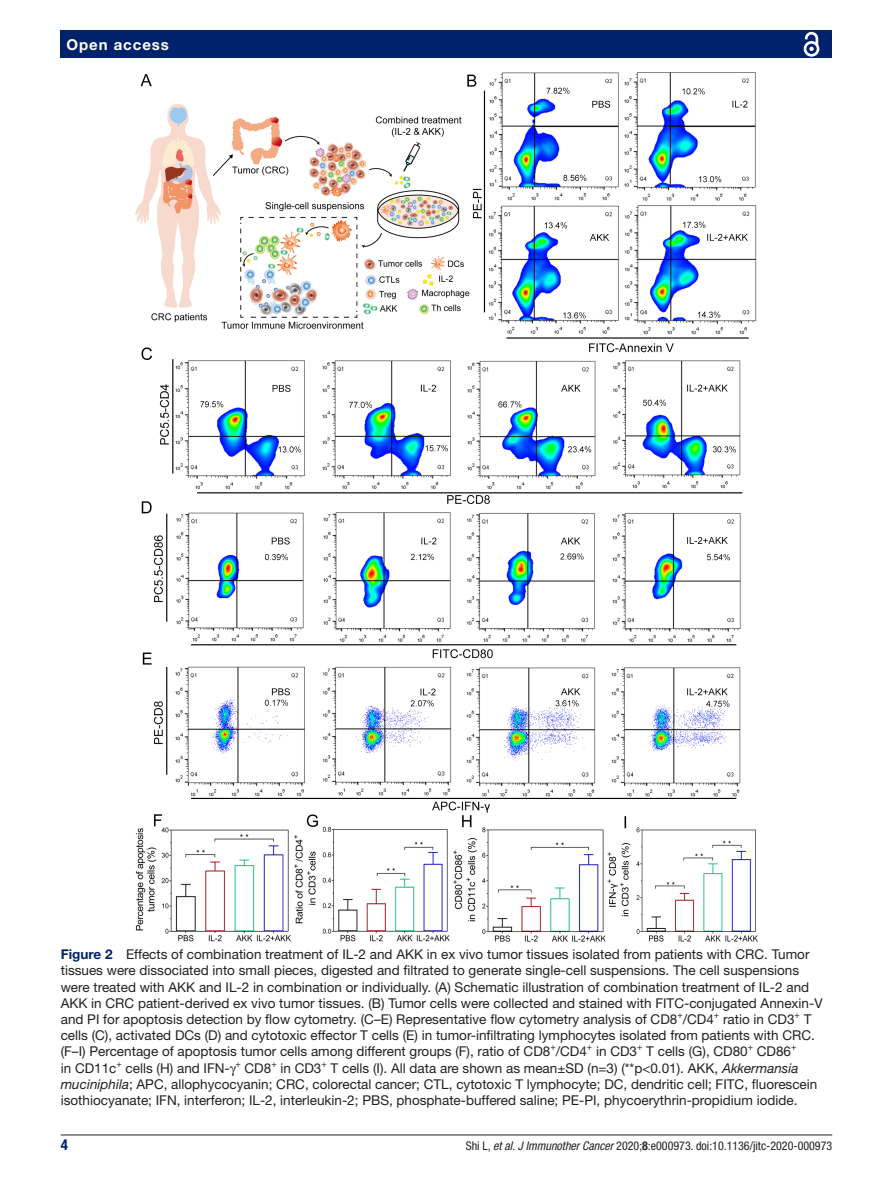
<style>
.page{position:relative;width:893px;height:1191px;background:#fff}
.page>*{position:absolute;margin:0;border:0;box-sizing:border-box;transform-origin:0 0}
.t1{font:700 15px "Helvetica Neue LT Std";letter-spacing:.065em;color:#fff}
.t2{font:700 condensed 15px "Helvetica Neue LT Std";color:#00226b}
.t3{font:13.5px/16.2px "Helvetica Neue LT Std";color:#231f20}
.t4{font:condensed 12px "Helvetica Neue LT Std";color:#231f20}
.t5{font:9px "Helvetica Neue LT Std";color:#231f20}
.s1{font-weight:700;color:#00226b}
.s2{font-style:italic}
.s3{font-weight:700}
</style>
<div class="page">
<hr style="left:61px;top:1134px;width:771px;height:1px;background:#231f20">
<div style="left:61px;top:31px;width:771px;height:27px;background:#00226b"></div>
<svg style="left:803px;top:31px;width:17px;height:26px"></svg>
<img style="left:136px;top:73px;width:621px;height:868px">
<p class="t1" style="left:66px;top:35px;width:104px">Open access</p>
<p class="t3" style="left:61px;top:946px;width:763px"><span class="s1">Figure 2</span> Effects of combination treatment of IL-2 and AKK in ex vivo tumor tissues isolated from patients with CRC. Tumor tissues were dissociated into small pieces, digested and filtrated to generate single-cell suspensions. The cell suspensions were treated with AKK and IL-2 in combination or individually. (A) Schematic illustration of combination treatment of IL-2 and AKK in CRC patient-derived ex vivo tumor tissues. (B) Tumor cells were collected and stained with FITC-conjugated Annexin-V and PI for apoptosis detection by flow cytometry. (C–E) Representative flow cytometry analysis of CD8<sup>+</sup>/CD4</p>
<p class="t5" style="left:714px;top:1009px;width:7px">+</p>
<p class="t3" style="left:723px;top:1011px;width:73px">ratio in CD3</p>
<p class="t5" style="left:795px;top:1009px;width:7px">+</p>
<p class="t3" style="left:61px;top:1011px;width:756px;text-indent:743px">T cells (C), activated DCs (D) and cytotoxic effector T cells (E) in tumor-infiltrating lymphocytes isolated from patients with CRC. (F–I) Percentage of apoptosis tumor cells among different groups (F), ratio of CD8 /CD4</p>
<p class="t5" style="left:550px;top:1041px;width:7px">+</p>
<p class="t5" style="left:587px;top:1041px;width:7px">+</p>
<p class="t3" style="left:596px;top:1043px;width:43px">in CD3</p>
<p class="t5" style="left:637px;top:1041px;width:7px">+</p>
<p class="t3" style="left:646px;top:1043px;width:103px">T cells (G), CD80</p>
<p class="t5" style="left:748px;top:1041px;width:7px">+</p>
<p class="t3" style="left:757px;top:1043px;width:36px">CD86</p>
<p class="t5" style="left:791px;top:1041px;width:7px">+</p>
<p class="t3" style="left:61px;top:1059px;width:57px">in CD11c</p>
<p class="t5" style="left:117px;top:1058px;width:7px">+</p>
<p class="t3" style="left:126px;top:1059px;width:106px">cells (H) and IFN-</p>
<p class="t5" style="left:235px;top:1058px;width:7px">+</p>
<p class="t3" style="left:245px;top:1059px;width:28px">CD8</p>
<p class="t5" style="left:271px;top:1058px;width:7px">+</p>
<p class="t3" style="left:280px;top:1059px;width:43px">in CD3</p>
<p class="t5" style="left:321px;top:1058px;width:7px">+</p>
<p class="t3" style="left:61px;top:1059px;width:758px;text-indent:270px">T cells (I). All data are shown as mean±SD (n=3) (**p&lt;0.01). AKK, <span class="s2">Akkermansia muciniphila</span>; APC, allophycocyanin; CRC, colorectal cancer; CTL, cytotoxic T lymphocyte; DC, dendritic cell; FITC, fluorescein isothiocyanate; IFN, interferon; IL-2, interleukin-2; PBS, phosphate-buffered saline; PE-PI, phycoerythrin-propidium iodide.</p>
<p class="t2" style="left:61px;top:1135px;width:9px">4</p>
<p class="t4" style="left:466px;top:1138px;width:368px">Shi L, <span class="s2">et al</span>. <span class="s2">J Immunother Cancer</span> 2020;<span class="s3">8</span>:e000973. doi:10.1136/jitc-2020-000973</p>
</div>
